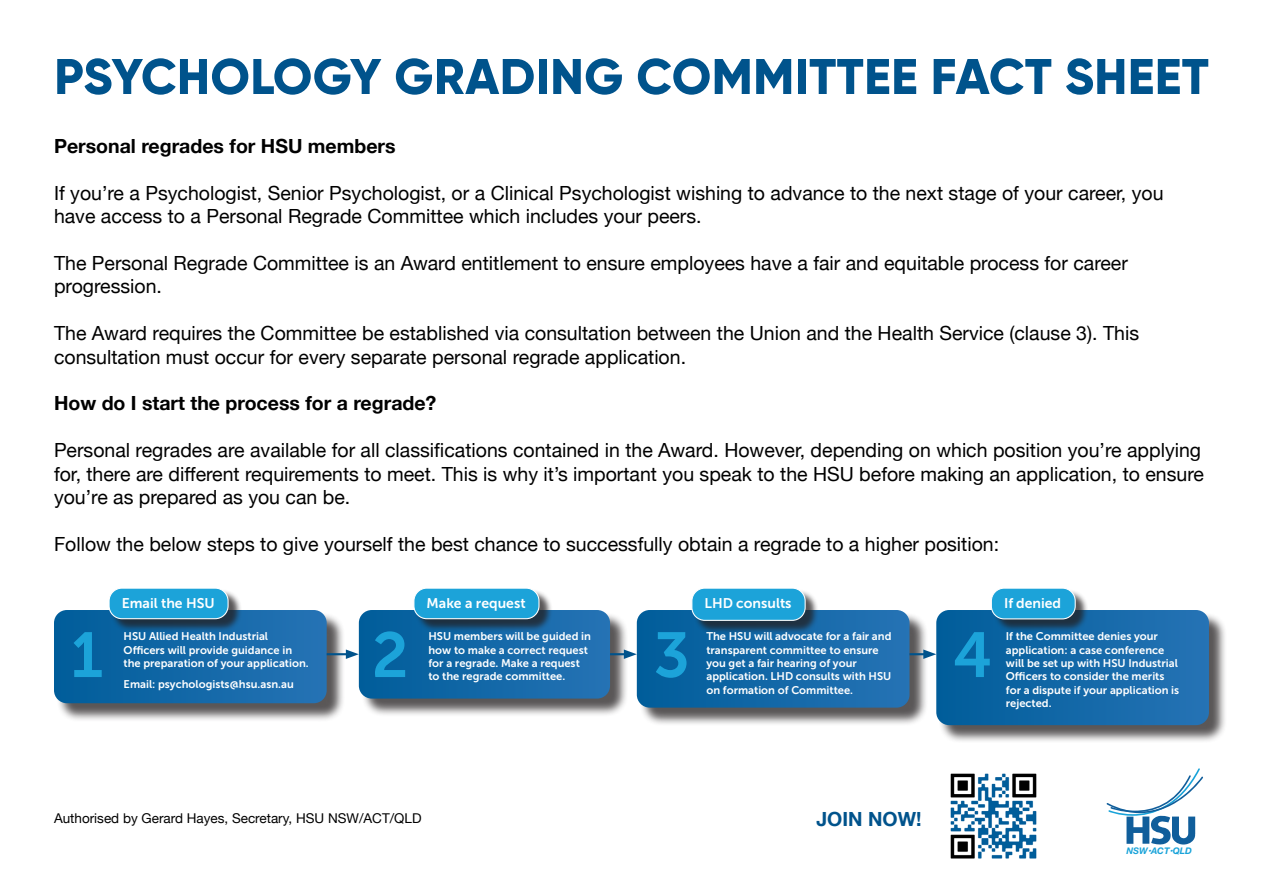
<style>
.page{position:relative;width:1263px;height:893px;background:#fff}
.page>*{position:absolute;margin:0;border:0;box-sizing:border-box;transform-origin:0 0}
.t1{font:63.3px "Museo Sans 700";color:#1ca3d9}
.t2{font:800 49.95px "Gilroy";letter-spacing:.01em;color:#00538c}
.t3{font:19.5px/23.4px "Helvetica Neue";color:#000}
.t4{font:700 19.5px "Helvetica Neue";color:#000}
.t5{font:700 19.5px "Helvetica Neue";color:#00538c}
.t6{font:13.95px "Museo Sans 700";color:#fff}
.t7{font:13.5px "Helvetica Neue";color:#000}
.t8{font:11.1px/13.4px "Museo Sans 700";color:#fff}
.t9{font:italic 700 9.15px "Helvetica Neue";color:#19a3d9}
</style>
<div class="page">
<div style="left:56px;top:612px;width:289px;height:110px;background:#231f20;opacity:.75"></div>
<svg style="left:54px;top:610px;width:273px;height:93px;background:#1468a7"></svg>
<div style="left:110px;top:589px;width:132px;height:43px;background:#231f20;opacity:.75"></div>
<div style="left:109px;top:588px;width:119px;height:31px;background:#1ca3d9;border-radius:13px"></div>
<div style="left:109px;top:588px;width:120px;height:31px;border:1px solid #fff;border-radius:13px"></div>
<div style="left:415px;top:589px;width:137px;height:43px;background:#231f20;opacity:.75"></div>
<div style="left:414px;top:588px;width:125px;height:31px;background:#1ca3d9;border-radius:13px"></div>
<div style="left:413px;top:588px;width:126px;height:31px;border:1px solid #fff;border-radius:13px"></div>
<div style="left:693px;top:589px;width:126px;height:45px;background:#231f20;opacity:.75"></div>
<div style="left:692px;top:588px;width:113px;height:32px;background:#1ca3d9;border-radius:13px"></div>
<div style="left:691px;top:588px;width:115px;height:33px;border:1px solid #fff;border-radius:13px"></div>
<div style="left:938px;top:612px;width:289px;height:132px;background:#231f20;opacity:.75"></div>
<div style="left:993px;top:589px;width:96px;height:44px;background:#231f20;opacity:.75"></div>
<div style="left:991px;top:588px;width:84px;height:31px;background:#1ca3d9;border-radius:13px"></div>
<div style="left:991px;top:588px;width:85px;height:31px;border:1px solid #fff;border-radius:13px"></div>
<hr style="left:327px;top:653px;width:23px;height:2px;background:#00538c">
<svg style="left:346px;top:610px;width:863px;height:115px;background:#3679aa"></svg>
<img style="left:950px;top:773px;width:87px;height:86px">
<svg style="left:1106px;top:768px;width:97px;height:77px"></svg>
<p class="t2" style="left:54px;top:45px;width:1156px">PSYCHOLOGY GRADING COMMITTEE FACT SHEET</p>
<p class="t4" style="left:54px;top:131px;width:343px">Personal regrades for HSU members</p>
<p class="t3" style="left:54px;top:182px;width:1111px">If you’re a Psychologist, Senior Psychologist, or a Clinical Psychologist wishing to advance to the next stage of your career, you have access to a Personal Regrade Committee which includes your peers.</p>
<p class="t3" style="left:54px;top:253px;width:1075px">The Personal Regrade Committee is an Award entitlement to ensure employees have a fair and equitable process for career progression.</p>
<p class="t3" style="left:54px;top:323px;width:1086px">The Award requires the Committee be established via consultation between the Union and the Health Service (clause 3). This consultation must occur for every separate personal regrade application.</p>
<p class="t4" style="left:54px;top:388px;width:384px">How do I start the process for a regrade?</p>
<p class="t3" style="left:54px;top:440px;width:1151px">Personal regrades are available for all classifications contained in the Award. However, depending on which position you’re applying for, there are different requirements to meet. This is why it’s important you speak to the HSU before making an application, to ensure you’re as prepared as you can be.</p>
<p class="t3" style="left:54px;top:533px;width:947px">Follow the below steps to give yourself the best chance to successfully obtain a regrade to a higher position:</p>
<p class="t1" style="left:71px;top:620px;width:34px">1</p>
<p class="t6" style="left:122px;top:596px;width:95px">Email the HSU</p>
<p class="t8" style="left:124px;top:630px;width:187px">HSU Allied Health Industrial<br>Officers will provide guidance in the preparation of your application.</p>
<p class="t8" style="left:124px;top:678px;width:172px">Email: psychologists@hsu.asn.au</p>
<p class="t1" style="left:372px;top:620px;width:38px">2</p>
<p class="t6" style="left:427px;top:596px;width:101px">Make a request</p>
<p class="t8" style="left:428px;top:630px;width:164px">HSU members will be guided in how to make a correct request for a regrade. Make a request to the regrade committee.</p>
<p class="t1" style="left:654px;top:620px;width:38px">3</p>
<p class="t6" style="left:704px;top:596px;width:89px">LHD consults</p>
<p class="t8" style="left:706px;top:630px;width:187px">The HSU will advocate for a fair and transparent committee to ensure you get a fair hearing of your application. LHD consults with HSU on formation of Committee.</p>
<p class="t1" style="left:953px;top:620px;width:41px">4</p>
<p class="t6" style="left:1004px;top:596px;width:58px">If denied</p>
<p class="t8" style="left:1006px;top:630px;width:175px">If the Committee denies your application: a case conference will be set up with HSU Industrial<br>Officers to consider the merits for a dispute if your application is rejected.</p>
<p class="t7" style="left:54px;top:808px;width:369px">Authorised by Gerard Hayes, Secretary, HSU NSW/ACT/QLD</p>
<p class="t5" style="left:816px;top:803px;width:107px">JOIN NOW!</p>
<p class="t9" style="left:1126px;top:844px;width:67px">NSW•ACT•QLD</p>
</div>
